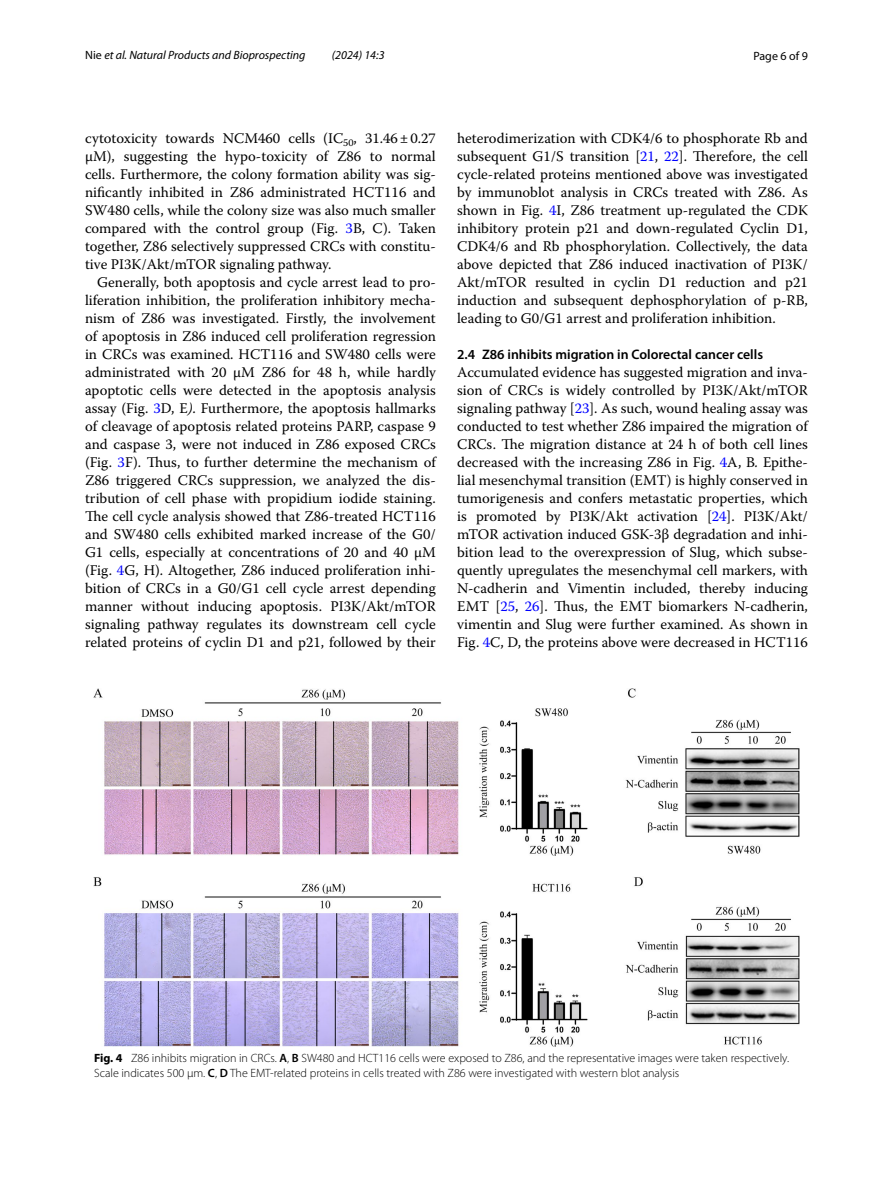
<style>
.page{position:relative;width:893px;height:1187px;background:#fff}
.page>*{position:absolute;margin:0;border:0;box-sizing:border-box;transform-origin:0 0}
.t1{font:14.7px/18px "Warnock Pro";color:#000;text-align:justify}
.t2{font:600 13.8px "Myriad Pro";color:#000}
.t3{font:300 12px/15px "Myriad Pro";color:#000}
.t4{font:italic 12px "Myriad Pro";color:#000}
.t5{font:12px "Myriad Pro";color:#000}
.s1{font-style:normal}
.s2{color:#00f}
.s3{font-style:italic}
.s4{font-weight:700}
.s5{font-weight:600}
</style>
<div class="page">
<img style="left:94px;top:688px;width:705px;height:358px">
<p class="t4" style="left:85px;top:48px;width:222px"><span class="s1">Nie</span> et al. Natural Products and Bioprospecting</p>
<p class="t4" style="left:332px;top:48px;width:54px">(2024) 14:3</p>
<p class="t5" style="left:753px;top:48px;width:56px">Page 6 of 9</p>
<p class="t1" style="left:85px;top:128px;width:352px">cytotoxicity towards NCM460 cells (IC<sub>50</sub>, 31.46±0.27 µM), suggesting the hypo-toxicity of Z86 to normal cells. Furthermore, the colony formation ability was sig&shy;nificantly inhibited in Z86 administrated HCT116 and SW480 cells, while the colony size was also much smaller compared with the control group (Fig. <span class="s2">3</span>B, C). Taken together, Z86 selectively suppressed CRCs with constitu&shy;tive PI3K/Akt/mTOR signaling pathway.</p>
<p class="t1" style="left:85px;top:272px;width:352px;text-indent:12px">Generally, both apoptosis and cycle arrest lead to pro&shy;liferation inhibition, the proliferation inhibitory mecha&shy;nism of Z86 was investigated. Firstly, the involvement of apoptosis in Z86 induced cell proliferation regression in CRCs was examined. HCT116 and SW480 cells were administrated with 20 µM Z86 for 48 h, while hardly apoptotic cells were detected in the apoptosis analysis assay (Fig. <span class="s2">3</span>D, E<span class="s3">)</span>. Furthermore, the apoptosis hallmarks of cleavage of apoptosis related proteins PARP, caspase 9 and caspase 3, were not induced in Z86 exposed CRCs (Fig. <span class="s2">3</span>F). Thus, to further determine the mechanism of Z86 triggered CRCs suppression, we analyzed the dis&shy;tribution of cell phase with propidium iodide staining.<br>The cell cycle analysis showed that Z86-treated HCT116 and SW480 cells exhibited marked increase of the G0/ G1 cells, especially at concentrations of 20 and 40 µM (Fig. <span class="s2">4</span>G, H). Altogether, Z86 induced proliferation inhi&shy;bition of CRCs in a G0/G1 cell cycle arrest depending manner without inducing apoptosis. PI3K/Akt/mTOR signaling pathway regulates its downstream cell cycle related proteins of cyclin D1 and p21, followed by their</p>
<p class="t1" style="left:457px;top:128px;width:352px">heterodimerization with CDK4/6 to phosphorate Rb and subsequent G1/S transition [<span class="s2">21</span>, <span class="s2">22</span>]. Therefore, the cell cycle-related proteins mentioned above was investigated by immunoblot analysis in CRCs treated with Z86. As shown in Fig. <span class="s2">4</span>I, Z86 treatment up-regulated the CDK inhibitory protein p21 and down-regulated Cyclin D1, CDK4/6 and Rb phosphorylation. Collectively, the data above depicted that Z86 induced inactivation of PI3K/ Akt/mTOR resulted in cyclin D1 reduction and p21 induction and subsequent dephosphorylation of p-RB, leading to G0/G1 arrest and proliferation inhibition.</p>
<p class="t2" style="left:457px;top:345px;width:308px">2.4 Z86 inhibits migration in Colorectal cancer cells</p>
<p class="t1" style="left:457px;top:362px;width:352px">Accumulated evidence has suggested migration and inva&shy;sion of CRCs is widely controlled by PI3K/Akt/mTOR signaling pathway [<span class="s2">23</span>]. As such, wound healing assay was conducted to test whether Z86 impaired the migration of CRCs. The migration distance at 24 h of both cell lines decreased with the increasing Z86 in Fig. <span class="s2">4</span>A, B<span class="s3">.</span> Epithe&shy;lial mesenchymal transition (EMT) is highly conserved in tumorigenesis and confers metastatic properties, which is promoted by PI3K/Akt activation [<span class="s2">24</span>]. PI3K/Akt/ mTOR activation induced GSK-3β degradation and inhi&shy;bition lead to the overexpression of Slug, which subse&shy;quently upregulates the mesenchymal cell markers, with N-cadherin and Vimentin included, thereby inducing EMT [<span class="s2">25</span>, <span class="s2">26</span>]. Thus, the EMT biomarkers N-cadherin, vimentin and Slug were further examined. As shown in Fig. <span class="s2">4</span>C, D, the proteins above were decreased in HCT116</p>
<p class="t3" style="left:94px;top:1050px;width:697px"><span class="s4">Fig. 4</span> Z86 inhibits migration in CRCs. <span class="s5">A</span>, <span class="s5">B</span> SW480 and HCT116 cells were exposed to Z86, and the representative images were taken respectively.<br>Scale indicates 500 μm. <span class="s5">C</span>, <span class="s5">D</span> The EMT-related proteins in cells treated with Z86 were investigated with western blot analysis</p>
</div>
